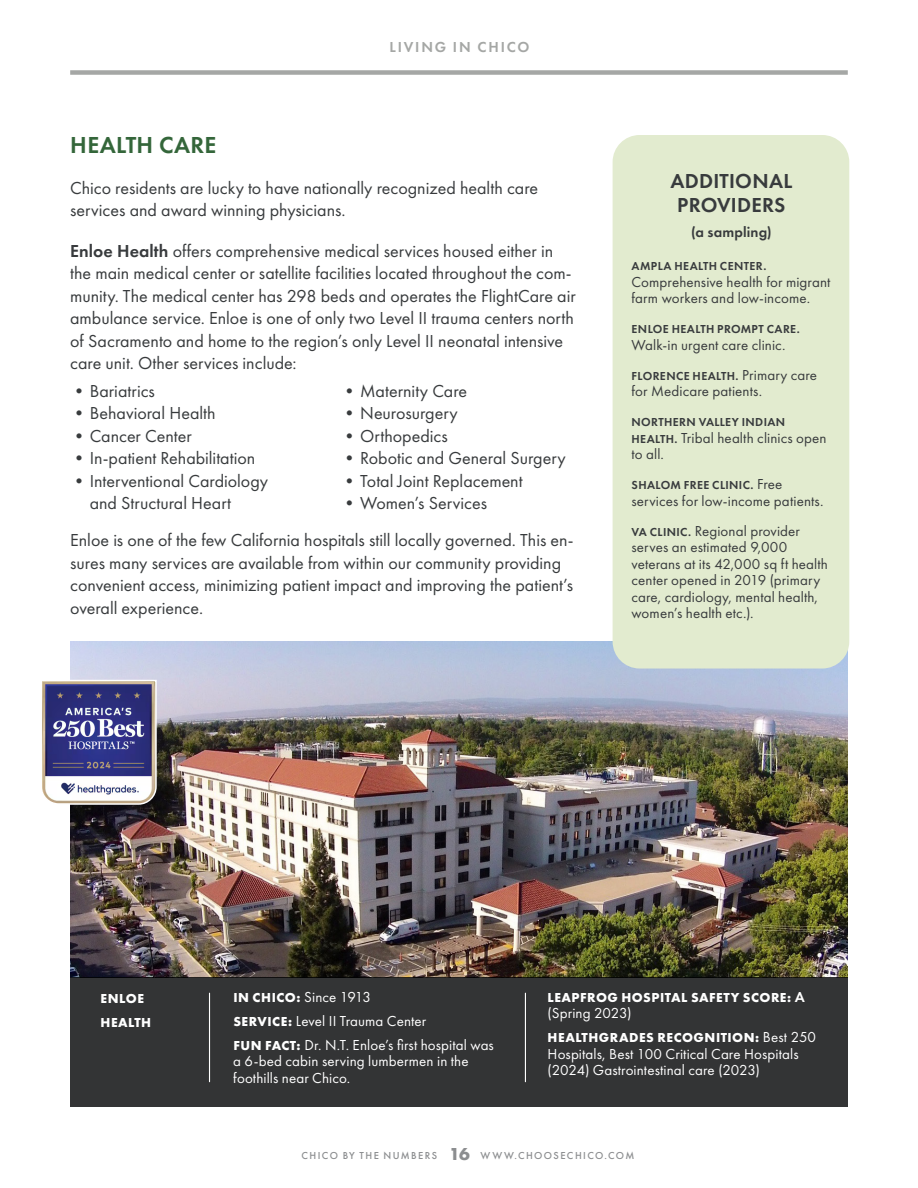
<style>
.page{position:relative;width:918px;height:1188px;background:#fff}
.page>*{position:absolute;margin:0;border:0;box-sizing:border-box;transform-origin:0 0}
.t1{font:600 24px "Futura PT";letter-spacing:.015em;color:#34663a}
.Sidebar_H1_space_after{font:600 21px/24px "Futura PT";letter-spacing:.01em;color:#383b3d;text-align:center}
.Body{font:18px/22.5px "Futura PT";color:#383b3d}
.Sidebar_space_after{font:15px/16.5px "Futura PT";letter-spacing:.01em;color:#383b3d}
.Photo_Caption{font:15px/16.5px "Futura PT";letter-spacing:.005em;color:#fff}
.Header_Label_secondary{font:600 15px "Futura PT";letter-spacing:.125em;color:#a5a7a5}
.Sidebar{font:600 15px "Futura PT";letter-spacing:.01em;color:#383b3d}
.Photo_Caption-2{font:700 13.5px/24px "Futura PT";letter-spacing:.035em;color:#fff}
.Sidebar_space_after-2{font:600 12px "Futura PT";letter-spacing:.03em;color:#383b3d}
.t2{font:500 10.5px "Futura PT";letter-spacing:.135em;color:#8c8e90}
.s1{font-weight:600}
.s2{font-weight:400;font-size:15px}
.s3{font-weight:600;font-size:12px}
.s4{font-weight:700;font-size:13.5px}
.s5{font-weight:600;font-size:15px}
.s6{font-weight:700;font-size:18px}
</style>
<div class="page">
<div style="left:70px;top:70px;width:778px;height:5px;background:#a5a7a5"></div>
<img style="left:71px;top:642px;width:777px;height:335px">
<div style="left:613px;top:135px;width:236px;height:534px;background:#e2ebcf;border-radius:27px"></div>
<div style="left:70px;top:977px;width:778px;height:130px;background:#333435"></div>
<hr style="left:209px;top:993px;width:1px;height:89px;background:#fff">
<hr style="left:525px;top:993px;width:1px;height:89px;background:#fff">
<svg style="left:42px;top:679px;width:115px;height:127px"></svg>
<p class="Header_Label_secondary" style="left:390px;top:38px;width:141px">LIVING IN CHICO</p>
<h2 class="t1" style="left:70px;top:130px;width:148px">HEALTH CARE</h2>
<p class="Body" style="left:70px;top:176px;width:469px">Chico residents are lucky to have nationally recognized health care services and award winning physicians.</p>
<p class="Body" style="left:70px;top:239px;width:507px"><span class="s1">Enloe Health</span> offers comprehensive medical services housed either in the main medical center or satellite facilities located throughout the com&shy;munity. The medical center has 298 beds and operates the FlightCare air ambulance service. Enloe is one of only two Level II trauma centers north of Sacramento and home to the region’s only Level II neonatal intensive care unit. Other services include:</p>
<p class="Body" style="left:70px;top:379px;width:86px">•Bariatrics</p>
<p class="Body" style="left:70px;top:402px;width:147px">•Behavioral Health</p>
<p class="Body" style="left:70px;top:424px;width:123px">•Cancer Center</p>
<p class="Body" style="left:70px;top:447px;width:187px">•In-patient Rehabilitation</p>
<p class="Body" style="left:90px;top:469px;width:180px;text-indent:-20px">•Interventional Cardiology and Structural Heart</p>
<p class="Body" style="left:341px;top:379px;width:128px">•Maternity Care</p>
<p class="Body" style="left:341px;top:402px;width:119px">•Neurosurgery</p>
<p class="Body" style="left:341px;top:424px;width:109px">•Orthopedics</p>
<p class="Body" style="left:341px;top:447px;width:227px">•Robotic and General Surgery</p>
<p class="Body" style="left:341px;top:469px;width:183px">•Total Joint Replacement</p>
<p class="Body" style="left:341px;top:492px;width:148px">•Women’s Services</p>
<p class="Body" style="left:70px;top:529px;width:505px">Enloe is one of the few California hospitals still locally governed. This en&shy;sures many services are available from within our community providing convenient access, minimizing patient impact and improving the patient’s overall experience.</p>
<p class="Sidebar_H1_space_after" style="left:670px;top:168px;width:123px">ADDITIONAL<br>PROVIDERS</p>
<p class="Sidebar" style="left:691px;top:223px;width:82px">(a sampling)</p>
<p class="Sidebar_space_after-2" style="left:632px;top:259px;width:136px">AMPLA HEALTH CENTER.</p>
<p class="Sidebar_space_after" style="left:632px;top:273px;width:200px">Comprehensive health for migrant farm workers and low-income.</p>
<p class="Sidebar_space_after-2" style="left:632px;top:322px;width:170px">ENLOE HEALTH PROMPT CARE.</p>
<p class="Sidebar_space_after" style="left:632px;top:336px;width:155px">Walk-in urgent care clinic.</p>
<p class="Sidebar_space_after-2" style="left:632px;top:368px;width:187px">FLORENCE HEALTH. <span class="s2">Primary care</span></p>
<p class="Sidebar_space_after" style="left:632px;top:383px;width:132px">for Medicare patients.</p>
<p class="Sidebar_space_after-2" style="left:632px;top:415px;width:155px">NORTHERN VALLEY INDIAN</p>
<p class="Sidebar_space_after" style="left:632px;top:429px;width:197px"><span class="s3">HEALTH.</span> Tribal health clinics open to all.</p>
<p class="Sidebar_space_after-2" style="left:632px;top:478px;width:152px">SHALOM FREE CLINIC. <span class="s2">Free</span></p>
<p class="Sidebar_space_after" style="left:632px;top:492px;width:194px">services for low-income patients.</p>
<p class="Sidebar_space_after" style="left:632px;top:522px;width:198px"><span class="s3">VA CLINIC.</span> Regional provider serves an estimated 9,000 veterans at its 42,000 sq ft health center opened in 2019 (primary care, cardiology, mental health, women’s health etc.).</p>
<p class="Photo_Caption" style="left:233px;top:988px;width:139px"><span class="s4">IN CHICO:</span> Since 1913</p>
<p class="Photo_Caption" style="left:233px;top:1012px;width:195px"><span class="s4">SERVICE:</span> Level II Trauma Center</p>
<p class="Photo_Caption" style="left:233px;top:1036px;width:262px"><span class="s4">FUN FACT:</span> Dr. N.T. Enloe’s first hospital was a 6-bed cabin serving lumbermen in the foothills near Chico.</p>
<p class="Photo_Caption-2" style="left:101px;top:986px;width:52px">ENLOE<br>HEALTH</p>
<p class="Photo_Caption-2" style="left:548px;top:985px;width:259px">LEAPFROG HOSPITAL SAFETY SCORE: <span class="s5">A</span></p>
<p class="Photo_Caption" style="left:548px;top:1005px;width:86px">(Spring 2023)</p>
<p class="Photo_Caption-2" style="left:548px;top:1025px;width:270px">HEALTHGRADES RECOGNITION: <span class="s2">Best 250</span></p>
<p class="Photo_Caption" style="left:548px;top:1045px;width:253px">Hospitals, Best 100 Critical Care Hospitals (2024) Gastrointestinal care (2023)</p>
<p class="t2" style="left:302px;top:1149px;width:334px">CHICO BY THE NUMBERS <span class="s6">16</span> WWW.CHOOSECHICO.COM</p>
</div>
